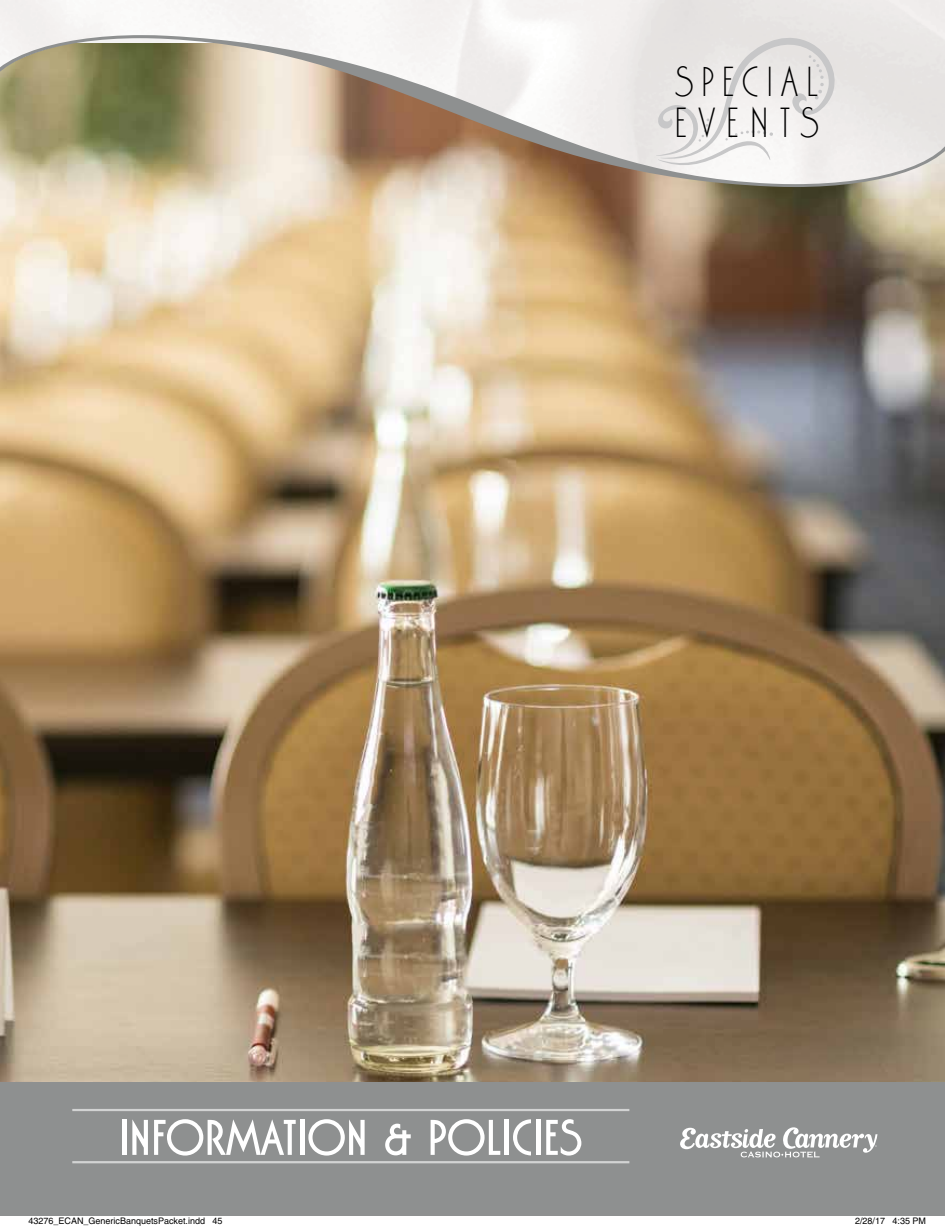
<style>
.page{position:relative;width:945px;height:1229px;background:#fff}
.page>*{position:absolute;margin:0;border:0;box-sizing:border-box;transform-origin:0 0}
.t1{font:52.5px "Washington D";color:#fff}
.t2{font:43.65px "Washington D Ligh";letter-spacing:.16em;color:#000}
.t3{font:9px "Helvetica";color:#000}
</style>
<div class="page">
<img style="left:0;top:187px;width:945px;height:895px">
<div style="left:0;top:1082px;width:945px;height:133px;background:#8e9090"></div>
<hr style="left:72px;top:1108px;width:557px;height:3px;background:#d2d3d3">
<hr style="left:72px;top:1161px;width:557px;height:2px;background:#d2d3d3">
<svg style="left:680px;top:1127px;width:198px;height:30px"></svg>
<svg style="left:0;top:35px;width:945px;height:152px"></svg>
<svg style="left:655px;top:32px;width:183px;height:138px"></svg>
<svg style="left:28px;top:1215px;width:177px;height:1px"></svg>
<svg style="left:892px;top:1215px;width:34px;height:1px"></svg>
<h2 class="t2" style="left:675px;top:60px;width:145px">SPECIAL</h2>
<h2 class="t2" style="left:674px;top:101px;width:146px">EVENTS</h2>
<h1 class="t1" style="left:119px;top:1110px;width:465px">INFORMATION &amp; POLICIES</h1>
<p class="t3" style="left:28px;top:1216px;width:196px">43276_ECAN_GenericBanquetsPacket.indd 45</p>
<p class="t3" style="left:855px;top:1216px;width:73px">2/28/17 4:35 PM</p>
</div>
